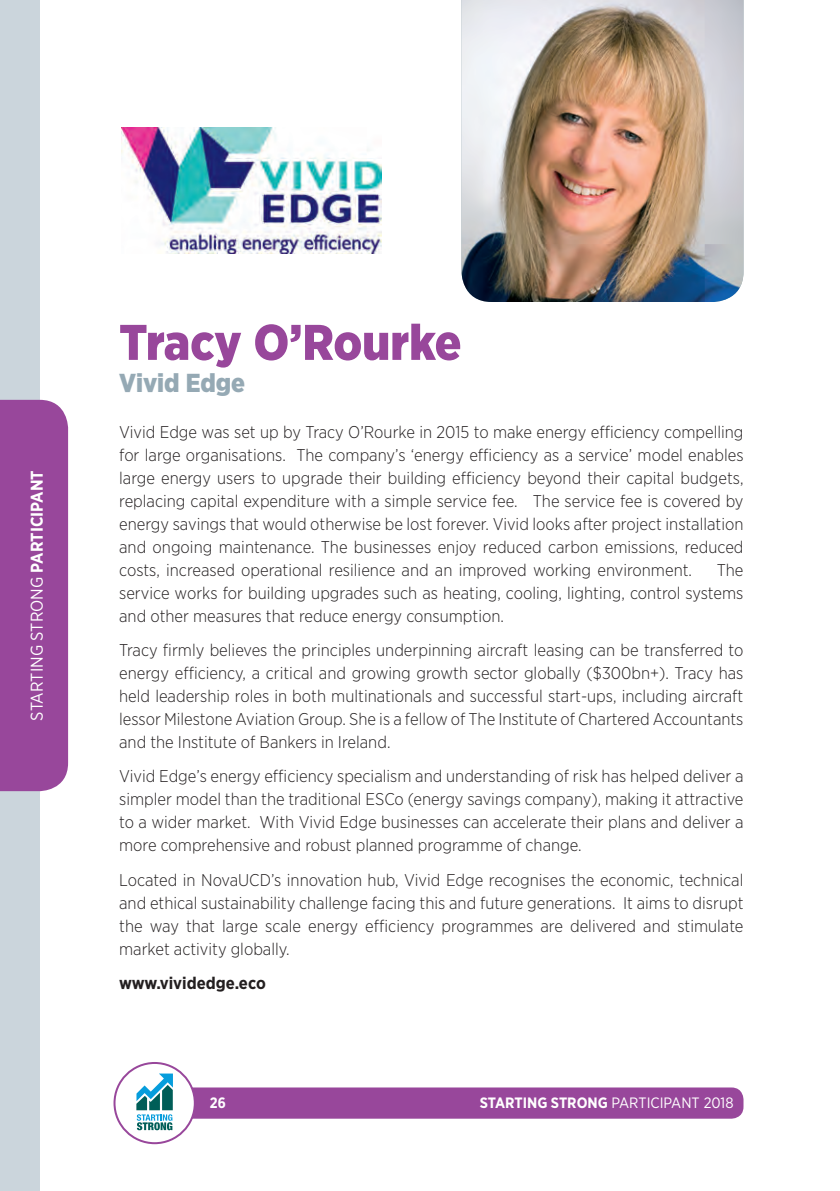
<style>
.page{position:relative;width:840px;height:1191px;background:#fff}
.page>*{position:absolute;margin:0;border:0;box-sizing:border-box;transform-origin:0 0}
.t1{font:900 50px "Gotham Narrow";letter-spacing:-.01em;color:#98479b}
.t2{font:900 26px "Gotham Narrow";color:#95a9b4}
.t3{font:300 17px/23px "Gotham Narrow";color:#231f20;text-align:justify}
.t4{font:17px "Gotham Narrow";color:#fff}
.t5{font:700 17px "Gotham Narrow";color:#231f20}
.t6{font:15px "Gotham Narrow";color:#fff}
.t7{font:700 15px "Gotham Narrow";color:#fff}
.s1{font-weight:700}
</style>
<div class="page">
<div style="left:0;top:0;width:40px;height:1191px;background:#cbd5dc"></div>
<div style="left:143px;top:1087px;width:600px;height:31px;background:#98479b;border-radius:12px"></div>
<div style="left:114px;top:1063px;width:81px;height:80px;background:#fff;border-radius:50%"></div>
<div style="left:113px;top:1062px;width:83px;height:82px;border:2px solid #98479b;border-radius:50%"></div>
<svg style="left:136px;top:1073px;width:37px;height:57px"></svg>
<img style="left:461px;top:0;width:282px;height:302px">
<div style="left:0;top:400px;width:68px;height:391px;background:#98479b"></div>
<img style="left:121px;top:128px;width:260px;height:125px">
<p class="t4" style="left:26px;top:720px;width:252px;rotate:-90deg">STARTING STRONG <span class="s1">PARTICIPANT</span></p>
<h1 class="t1" style="left:119px;top:309px;width:343px">Tracy O’Rourke</h1>
<h2 class="t2" style="left:119px;top:365px;width:127px">Vivid Edge</h2>
<p class="t3" style="left:119px;top:420px;width:625px">Vivid Edge was set up by Tracy O’Rourke in 2015 to make energy efficiency compelling for large organisations. The company’s ‘energy efficiency as a service’ model enables large energy users to upgrade their building efficiency beyond their capital budgets, replacing capital expenditure with a simple service fee. The service fee is covered by energy savings that would otherwise be lost forever. Vivid looks after project installation and ongoing maintenance. The businesses enjoy reduced carbon emissions, reduced costs, increased operational resilience and an improved working environment.</p>
<p class="t3" style="left:119px;top:558px;width:625px;text-indent:597px">The service works for building upgrades such as heating, cooling, lighting, control systems and other measures that reduce energy consumption.</p>
<p class="t3" style="left:119px;top:638px;width:625px">Tracy firmly believes the principles underpinning aircraft leasing can be transferred to energy efficiency, a critical and growing growth sector globally ($300bn+). Tracy has held leadership roles in both multinationals and successful start-ups, including aircraft lessor Milestone Aviation Group. She is a fellow of The Institute of Chartered Accountants and the Institute of Bankers in Ireland.</p>
<p class="t3" style="left:119px;top:764px;width:625px">Vivid Edge’s energy efficiency specialism and understanding of risk has helped deliver a simpler model than the traditional ESCo (energy savings company), making it attractive to a wider market. With Vivid Edge businesses can accelerate their plans and deliver a more comprehensive and robust planned programme of change.</p>
<p class="t3" style="left:119px;top:868px;width:625px">Located in NovaUCD’s innovation hub, Vivid Edge recognises the economic, technical and ethical sustainability challenge facing this and future generations. It aims to disrupt the way that large scale energy efficiency programmes are delivered and stimulate market activity globally.</p>
<p class="t5" style="left:119px;top:972px;width:148px">www.vividedge.eco</p>
<p class="t7" style="left:210px;top:1093px;width:17px">26</p>
<p class="t6" style="left:479px;top:1093px;width:255px"><span class="s1">STARTING STRONG</span> PARTICIPANT 2018</p>
</div>
